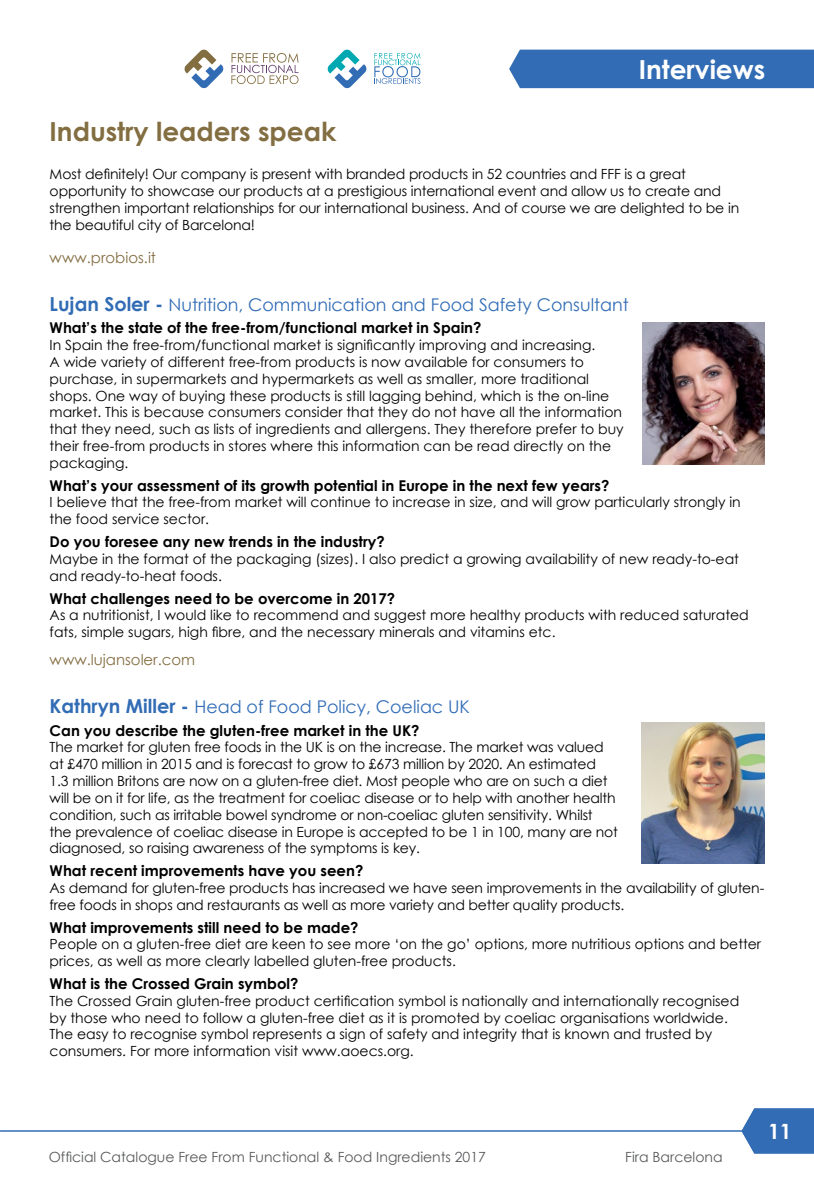
<style>
.page{position:relative;width:814px;height:1186px;background:#fff}
.page>*{position:absolute;margin:0;border:0;box-sizing:border-box;transform-origin:0 0}
.t1{font:700 26.25px "Century Gothic";color:#836e42}
.t2{font:700 26.25px "Century Gothic";color:#fff}
.t3{font:700 21px "Century Gothic";color:#fff}
.t4{font:17.5px "Century Gothic";color:#316cb5}
.t5{font:700 14.88px "Century Gothic";color:#000}
.t6{font:14.88px "Century Gothic";color:#836e42}
.t7{font:14px/16.8px "Century Gothic";color:#000}
.t8{font:14px "Century Gothic";color:#58595b}
.s1{font-weight:700;font-size:19.25px}
</style>
<div class="page">
<svg style="left:327px;top:49px;width:40px;height:40px"></svg>
<svg style="left:374px;top:53px;width:46px;height:31px"></svg>
<svg style="left:184px;top:49px;width:40px;height:40px"></svg>
<svg style="left:231px;top:53px;width:67px;height:31px"></svg>
<div style="left:509px;top:50px;width:305px;height:38px;background:#316cb5"></div>
<hr style="left:1px;top:1130px;width:746px;height:1px;background:#316cb5">
<svg style="left:741px;top:1108px;width:73px;height:45px;background:#447abc"></svg>
<img style="left:642px;top:322px;width:122px;height:142px">
<img style="left:642px;top:722px;width:122px;height:142px">
<h1 class="t2" style="left:638px;top:49px;width:128px">Interviews</h1>
<h1 class="t1" style="left:50px;top:112px;width:288px">Industry leaders speak</h1>
<p class="t7" style="left:50px;top:165px;width:691px">Most definitely! Our company is present with branded products in 52 countries and FFF is a great opportunity to showcase our products at a prestigious international event and allow us to create and strengthen important relationships for our international business. And of course we are delighted to be in the beautiful city of Barcelona!</p>
<p class="t6" style="left:50px;top:247px;width:108px">www.probios.it</p>
<p class="t4" style="left:50px;top:292px;width:580px"><span class="s1">Lujan Soler -</span> Nutrition, Communication and Food Safety Consultant</p>
<p class="t5" style="left:50px;top:317px;width:433px">What’s the state of the free-from/functional market in Spain?</p>
<p class="t7" style="left:50px;top:336px;width:575px">In Spain the free-from/functional market is significantly improving and increasing.<br>A wide variety of different free-from products is now available for consumers to purchase, in supermarkets and hypermarkets as well as smaller, more traditional shops. One way of buying these products is still lagging behind, which is the on-line market. This is because consumers consider that they do not have all the information that they need, such as lists of ingredients and allergens. They therefore prefer to buy their free-from products in stores where this information can be read directly on the packaging.</p>
<p class="t5" style="left:50px;top:474px;width:561px">What’s your assessment of its growth potential in Europe in the next few years?</p>
<p class="t7" style="left:50px;top:494px;width:692px">I believe that the free-from market will continue to increase in size, and will grow particularly strongly in the food service sector.</p>
<p class="t5" style="left:50px;top:530px;width:336px">Do you foresee any new trends in the industry?</p>
<p class="t7" style="left:50px;top:550px;width:691px">Maybe in the format of the packaging (sizes). I also predict a growing availability of new ready-to-eat and ready-to-heat foods.</p>
<p class="t5" style="left:50px;top:587px;width:347px">What challenges need to be overcome in 2017?</p>
<p class="t7" style="left:50px;top:606px;width:700px">As a nutritionist, I would like to recommend and suggest more healthy products with reduced saturated fats, simple sugars, high fibre, and the necessary minerals and vitamins etc.</p>
<p class="t6" style="left:50px;top:649px;width:147px">www.lujansoler.com</p>
<p class="t4" style="left:50px;top:694px;width:422px"><span class="s1">Kathryn Miller -</span> Head of Food Policy, Coeliac UK</p>
<p class="t5" style="left:50px;top:719px;width:371px">Can you describe the gluten-free market in the UK?</p>
<p class="t7" style="left:50px;top:739px;width:569px">The market for gluten free foods in the UK is on the increase. The market was valued at £470 million in 2015 and is forecast to grow to £673 million by 2020. An estimated 1.3 million Britons are now on a gluten-free diet. Most people who are on such a diet will be on it for life, as the treatment for coeliac disease or to help with another health condition, such as irritable bowel syndrome or non-coeliac gluten sensitivity. Whilst the prevalence of coeliac disease in Europe is accepted to be 1 in 100, many are not diagnosed, so raising awareness of the symptoms is key.</p>
<p class="t5" style="left:50px;top:859px;width:315px">What recent improvements have you seen?</p>
<p class="t7" style="left:50px;top:879px;width:716px">As demand for gluten-free products has increased we have seen improvements in the availability of gluten&shy;free foods in shops and restaurants as well as more variety and better quality products.</p>
<p class="t5" style="left:50px;top:916px;width:310px">What improvements still need to be made?</p>
<p class="t7" style="left:50px;top:935px;width:713px">People on a gluten-free diet are keen to see more ‘on the go’ options, more nutritious options and better prices, as well as more clearly labelled gluten-free products.</p>
<p class="t5" style="left:50px;top:972px;width:250px">What is the Crossed Grain symbol?</p>
<p class="t7" style="left:50px;top:992px;width:691px">The Crossed Grain gluten-free product certification symbol is nationally and internationally recognised by those who need to follow a gluten-free diet as it is promoted by coeliac organisations worldwide.<br>The easy to recognise symbol represents a sign of safety and integrity that is known and trusted by consumers. For more information visit www.aoecs.org.</p>
<p class="t8" style="left:49px;top:1147px;width:438px">Official Catalogue Free From Functional &amp; Food Ingredients 2017</p>
<p class="t8" style="left:625px;top:1147px;width:99px">Fira Barcelona</p>
<h2 class="t3" style="left:768px;top:1115px;width:25px">11</h2>
</div>
